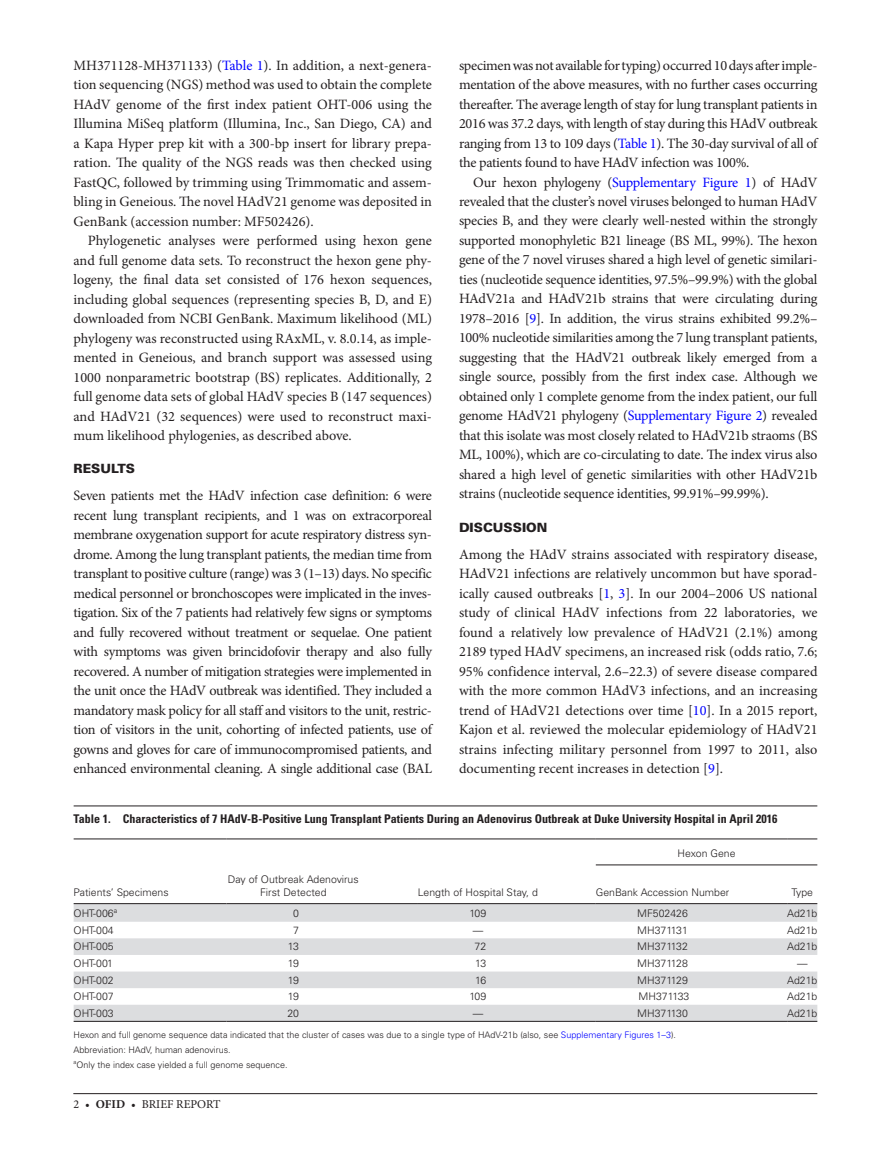
<style>
.page{position:relative;width:891px;height:1174px;background:#fff}
.page>*{position:absolute;margin:0;border:0;box-sizing:border-box;transform-origin:0 0}
.t1{font:14.25px/19.5px "Minion Pro";letter-spacing:-.01em;color:#231f20;text-align:justify}
.t2{font:900 12.75px "Univers LT Std";color:#231f20}
.t3{font:700 condensed 12px "Univers LT Std";color:#231f20}
.t4{font:12px "Minion Pro";color:#231f20}
.t5{font:300 10.5px/13.5px "Univers LT Std";color:#231f20;text-align:center}
.t6{font:300 9px/15px "Univers LT Std";color:#231f20}
.t7{font:300 6.9px "Univers LT Std";color:#231f20}
.t8{font:300 6px "Univers LT Std";color:#231f20}
.s1{color:#00f}
.s2{font-weight:700}
</style>
<div class="page">
<hr style="left:73px;top:1093px;width:744px;height:1px;background:#231f20">
<hr style="left:74px;top:806px;width:743px;height:1px;background:#231f20">
<div style="left:74px;top:904px;width:743px;height:18px;background:#dcdddf"></div>
<svg style="left:74px;top:938px;width:743px;height:83px;fill:#dcdddf"></svg>
<hr style="left:74px;top:839px;width:152px;height:1px;background:#231f20">
<hr style="left:226px;top:839px;width:192px;height:1px;background:#231f20">
<hr style="left:418px;top:839px;width:178px;height:1px;background:#231f20">
<hr style="left:596px;top:839px;width:191px;height:1px;background:#231f20">
<hr style="left:787px;top:839px;width:30px;height:1px;background:#231f20">
<hr style="left:74px;top:1021px;width:152px;height:1px;background:#231f20">
<hr style="left:226px;top:1021px;width:192px;height:1px;background:#231f20">
<hr style="left:418px;top:1021px;width:178px;height:1px;background:#231f20">
<hr style="left:596px;top:1021px;width:191px;height:1px;background:#231f20">
<hr style="left:787px;top:1021px;width:30px;height:1px;background:#231f20">
<hr style="left:74px;top:903px;width:152px;height:1px;background:#231f20">
<hr style="left:226px;top:903px;width:192px;height:1px;background:#231f20">
<hr style="left:418px;top:903px;width:178px;height:1px;background:#231f20">
<hr style="left:596px;top:903px;width:191px;height:1px;background:#231f20">
<hr style="left:787px;top:903px;width:30px;height:1px;background:#231f20">
<hr style="left:596px;top:865px;width:221px;height:1px;background:#231f20">
<p class="t1" style="left:459px;top:55px;width:360px">specimen was not available for typing) occurred 10 days after imple&shy;mentation of the above measures, with no further cases occurring thereafter. The average length of stay for lung transplant patients in 2016 was 37.2 days, with length of stay during this HAdV outbreak ranging from 13 to 109 days (<span class="s1">Table 1</span>). The 30-day survival of all of the patients found to have HAdV infection was 100%.</p>
<p class="t1" style="left:459px;top:172px;width:360px;text-indent:14px">Our hexon phylogeny (<span class="s1">Supplementary Figure 1</span>) of HAdV revealed that the cluster’s novel viruses belonged to human HAdV species B, and they were clearly well-nested within the strongly supported monophyletic B21 lineage (BS ML, 99%). The hexon gene of the 7 novel viruses shared a high level of genetic similari&shy;ties (nucleotide sequence identities, 97.5%–99.9%) with the global HAdV21a and HAdV21b strains that were circulating during 1978–2016 [<span class="s1">9</span>]. In addition, the virus strains exhibited 99.2%– 100% nucleotide similarities among the 7 lung transplant patients, suggesting that the HAdV21 outbreak likely emerged from a single source, possibly from the first index case. Although we obtained only 1 complete genome from the index patient, our full genome HAdV21 phylogeny (<span class="s1">Supplementary Figure 2</span>) revealed that this isolate was most closely related to HAdV21b straoms (BS ML, 100%), which are co-circulating to date. The index virus also shared a high level of genetic similarities with other HAdV21b strains (nucleotide sequence identities, 99.91%–99.99%).</p>
<p class="t2" style="left:459px;top:519px;width:90px">DISCUSSION</p>
<p class="t1" style="left:459px;top:544px;width:360px">Among the HAdV strains associated with respiratory disease, HAdV21 infections are relatively uncommon but have sporad&shy;ically caused outbreaks [<span class="s1">1</span>, <span class="s1">3</span>]. In our 2004–2006 US national study of clinical HAdV infections from 22 laboratories, we found a relatively low prevalence of HAdV21 (2.1%) among 2189 typed HAdV specimens, an increased risk (odds ratio, 7.6; 95% confidence interval, 2.6–22.3) of severe disease compared with the more common HAdV3 infections, and an increasing trend of HAdV21 detections over time [<span class="s1">10</span>]. In a 2015 report, Kajon et al. reviewed the molecular epidemiology of HAdV21 strains infecting military personnel from 1997 to 2011, also documenting recent increases in detection [<span class="s1">9</span>].</p>
<p class="t3" style="left:74px;top:811px;width:705px">Table 1. Characteristics of 7 HAdV-B-Positive Lung Transplant Patients During an Adenovirus Outbreak at Duke University Hospital in April 2016</p>
<p class="t5" style="left:678px;top:847px;width:59px">Hexon Gene</p>
<p class="t5" style="left:74px;top:886px;width:96px">Patients’ Specimens</p>
<p class="t1" style="left:74px;top:55px;width:360px">MH371128-MH371133) (<span class="s1">Table 1</span>). In addition, a next-genera&shy;tion sequencing (NGS) method was used to obtain the complete HAdV genome of the first index patient OHT-006 using the Illumina MiSeq platform (Illumina, Inc., San Diego, CA) and a Kapa Hyper prep kit with a 300-bp insert for library prepa&shy;ration. The quality of the NGS reads was then checked using FastQC, followed by trimming using Trimmomatic and assem&shy;bling in Geneious. The novel HAdV21 genome was deposited in GenBank (accession number: MF502426).</p>
<p class="t1" style="left:74px;top:231px;width:360px;text-indent:14px">Phylogenetic analyses were performed using hexon gene and full genome data sets. To reconstruct the hexon gene phy&shy;logeny, the final data set consisted of 176 hexon sequences, including global sequences (representing species B, D, and E) downloaded from NCBI GenBank. Maximum likelihood (ML) phylogeny was reconstructed using RAxML, v. 8.0.14, as imple&shy;mented in Geneious, and branch support was assessed using 1000 nonparametric bootstrap (BS) replicates. Additionally, 2 full genome data sets of global HAdV species B (147 sequences) and HAdV21 (32 sequences) were used to reconstruct maxi&shy;mum likelihood phylogenies, as described above.</p>
<p class="t2" style="left:74px;top:461px;width:63px">RESULTS</p>
<p class="t1" style="left:74px;top:486px;width:360px">Seven patients met the HAdV infection case definition: 6 were recent lung transplant recipients, and 1 was on extracorporeal membrane oxygenation support for acute respiratory distress syn&shy;drome. Among the lung transplant patients, the median time from transplant to positive culture (range) was 3 (1–13) days. No specific medical personnel or bronchoscopes were implicated in the inves&shy;tigation. Six of the 7 patients had relatively few signs or symptoms and fully recovered without treatment or sequelae. One patient with symptoms was given brincidofovir therapy and also fully recovered. A number of mitigation strategies were implemented in the unit once the HAdV outbreak was identified. They included a mandatory mask policy for all staff and visitors to the unit, restric&shy;tion of visitors in the unit, cohorting of infected patients, use of gowns and gloves for care of immunocompromised patients, and enhanced environmental cleaning. A single additional case (BAL</p>
<p class="t5" style="left:228px;top:872px;width:132px">Day of Outbreak Adenovirus<br>First Detected</p>
<p class="t5" style="left:418px;top:886px;width:121px">Length of Hospital Stay, d</p>
<p class="t5" style="left:596px;top:886px;width:135px">GenBank Accession Number</p>
<p class="t5" style="left:792px;top:886px;width:23px">Type</p>
<p class="t5" style="left:74px;top:907px;width:42px">OHT-006</p>
<p class="t7" style="left:114px;top:906px;width:5px">a</p>
<p class="t5" style="left:293px;top:907px;width:7px">0</p>
<p class="t5" style="left:470px;top:907px;width:18px">109</p>
<p class="t5" style="left:637px;top:907px;width:52px">MF502426</p>
<p class="t5" style="left:787px;top:907px;width:32px">Ad21b</p>
<p class="t5" style="left:74px;top:923px;width:42px">OHT-004</p>
<p class="t5" style="left:293px;top:923px;width:7px">7</p>
<p class="t5" style="left:473px;top:923px;width:12px">—</p>
<p class="t5" style="left:637px;top:923px;width:52px">MH371131</p>
<p class="t5" style="left:787px;top:923px;width:32px">Ad21b</p>
<p class="t5" style="left:74px;top:940px;width:42px">OHT-005</p>
<p class="t5" style="left:288px;top:940px;width:13px">13</p>
<p class="t5" style="left:475px;top:940px;width:13px">72</p>
<p class="t5" style="left:637px;top:940px;width:52px">MH371132</p>
<p class="t5" style="left:787px;top:940px;width:32px">Ad21b</p>
<p class="t5" style="left:74px;top:957px;width:41px">OHT-001</p>
<p class="t5" style="left:288px;top:957px;width:13px">19</p>
<p class="t5" style="left:475px;top:957px;width:13px">13</p>
<p class="t5" style="left:637px;top:957px;width:52px">MH371128</p>
<p class="t5" style="left:797px;top:957px;width:12px">—</p>
<p class="t5" style="left:74px;top:973px;width:42px">OHT-002</p>
<p class="t5" style="left:288px;top:973px;width:13px">19</p>
<p class="t5" style="left:475px;top:973px;width:13px">16</p>
<p class="t5" style="left:637px;top:973px;width:52px">MH371129</p>
<p class="t5" style="left:787px;top:973px;width:32px">Ad21b</p>
<p class="t5" style="left:74px;top:990px;width:42px">OHT-007</p>
<p class="t5" style="left:288px;top:990px;width:13px">19</p>
<p class="t5" style="left:470px;top:990px;width:18px">109</p>
<p class="t5" style="left:639px;top:990px;width:52px">MH371133</p>
<p class="t5" style="left:787px;top:990px;width:32px">Ad21b</p>
<p class="t5" style="left:74px;top:1006px;width:42px">OHT-003</p>
<p class="t5" style="left:287px;top:1006px;width:13px">20</p>
<p class="t5" style="left:473px;top:1006px;width:12px">—</p>
<p class="t5" style="left:637px;top:1006px;width:52px">MH371130</p>
<p class="t5" style="left:787px;top:1006px;width:32px">Ad21b</p>
<p class="t6" style="left:74px;top:1028px;width:604px">Hexon and full genome sequence data indicated that the cluster of cases was due to a single type of HAdV-21b (also, see <span class="s1">Supplementary Figures 1–3</span>).<br>Abbreviation: HAdV, human adenovirus.</p>
<p class="t8" style="left:74px;top:1058px;width:4px">a</p>
<p class="t6" style="left:77px;top:1058px;width:212px">Only the index case yielded a full genome sequence.</p>
<p class="t4" style="left:73px;top:1096px;width:149px">2 • <span class="s2">OFID</span> • BRIEF REPORT</p>
</div>
